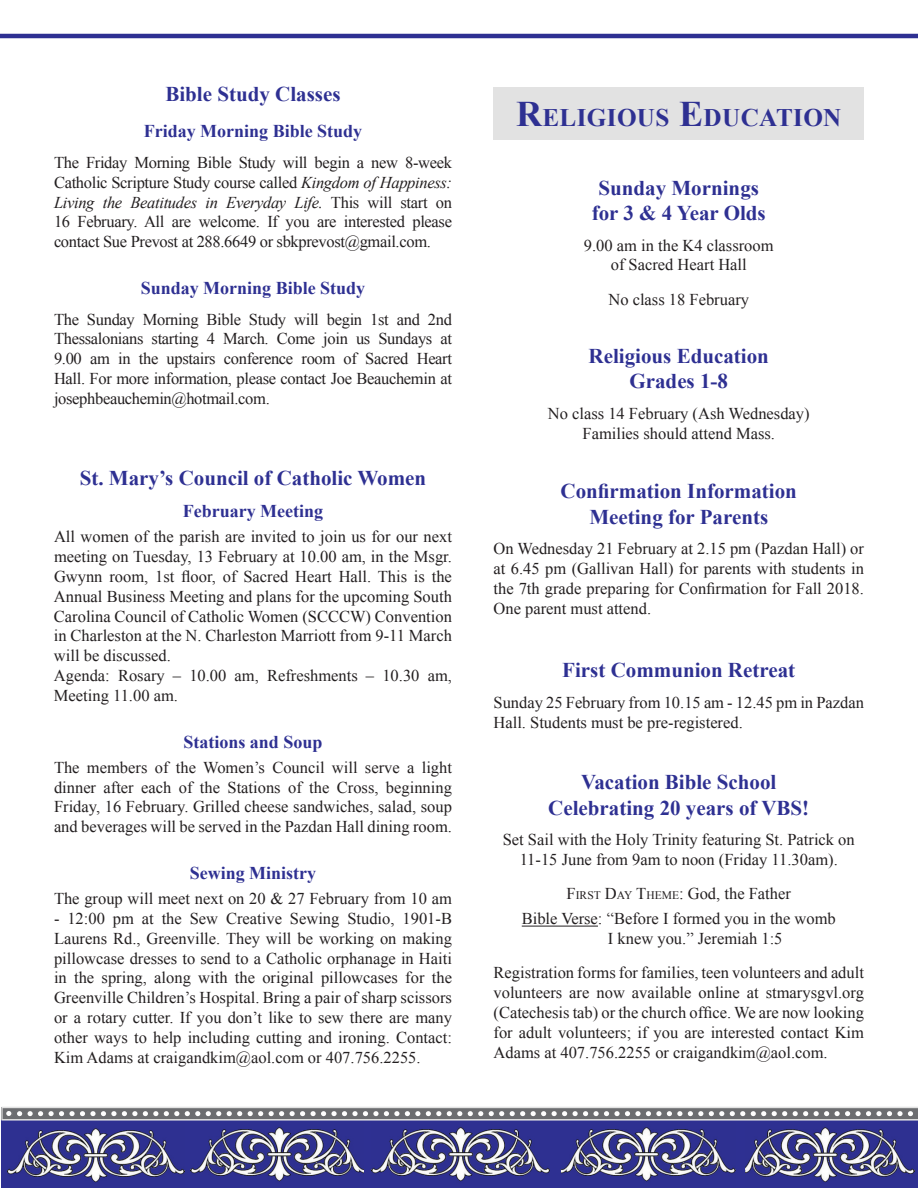
<style>
.page{position:relative;width:918px;height:1188px;background:#fff}
.page>*{position:absolute;margin:0;border:0;box-sizing:border-box;transform-origin:0 0}
.t1{font:700 25.2px "Times New Roman";letter-spacing:.015em;color:#2e3092}
.t2{font:700 21px/25.2px "Times New Roman";color:#2e3092;text-align:center}
.t3{font:700 18px "Times New Roman";color:#2e3092}
.t4{font:16.5px/19.8px "Times New Roman";color:#231f20;text-align:justify}
.s1{font-style:italic}
.s2{font-size:36px}
.s3{font-style:inherit}
.s4{font-size:11.55px}
</style>
<div class="page">
<div style="left:3px;top:1121px;width:915px;height:67px;background:#2e3092"></div>
<img style="left:7px;top:1123px;width:177px;height:65px">
<img style="left:18px;top:1187px;width:167px;height:1px">
<img style="left:190px;top:1123px;width:174px;height:64px">
<img style="left:195px;top:1187px;width:173px;height:1px">
<img style="left:372px;top:1123px;width:178px;height:65px">
<img style="left:560px;top:1123px;width:176px;height:64px">
<img style="left:552px;top:1187px;width:175px;height:1px">
<img style="left:745px;top:1123px;width:169px;height:65px">
<img style="left:735px;top:1187px;width:169px;height:1px">
<svg style="left:1px;top:1107px;width:917px;height:14px;background:#94959a"></svg>
<hr style="left:0;top:34px;width:918px;height:4px;background:#2e3092">
<div style="left:494px;top:87px;width:370px;height:53px;background:#e2e2e2"></div>
<hr style="left:522px;top:926px;width:76px;height:1px;background:#231f20">
<p class="t2" style="left:165px;top:81px;width:177px">Bible Study Classes</p>
<p class="t3" style="left:144px;top:119px;width:220px">Friday Morning Bible Study</p>
<p class="t4" style="left:54px;top:152px;width:400px">The Friday Morning Bible Study will begin a new 8-week Catholic Scripture Study course called <span class="s1">Kingdom of Happiness:<br>Living the Beatitudes in Everyday Life.</span> This will start on 16 February. All are welcome. If you are interested please contact Sue Prevost at 288.6649 or sbkprevost@gmail.com.</p>
<p class="t3" style="left:141px;top:276px;width:226px">Sunday Morning Bible Study</p>
<p class="t4" style="left:54px;top:309px;width:400px">The Sunday Morning Bible Study will begin 1st and 2nd Thessalonians starting 4 March. Come join us Sundays at 9.00 am in the upstairs conference room of Sacred Heart Hall. For more information, please contact Joe Beauchemin at josephbeauchemin@hotmail.com.</p>
<p class="t2" style="left:80px;top:465px;width:348px">St. Mary’s Council of Catholic Women</p>
<p class="t3" style="left:183px;top:499px;width:142px">February Meeting</p>
<p class="t4" style="left:54px;top:527px;width:400px;text-align:left">All women of the parish are invited to join us for our next meeting on Tuesday, 13 February at 10.00 am, in the Msgr.<br>Gwynn room, 1st floor, of Sacred Heart Hall. This is the Annual Business Meeting and plans for the upcoming South Carolina Council of Catholic Women (SCCCW) Convention in Charleston at the N. Charleston Marriott from 9-11 March will be discussed.<br>Agenda: Rosary – 10.00 am, Refreshments – 10.30 am, Meeting 11.00 am.</p>
<p class="t3" style="left:183px;top:729px;width:141px">Stations and Soup</p>
<p class="t4" style="left:54px;top:757px;width:400px">The members of the Women’s Council will serve a light dinner after each of the Stations of the Cross, beginning Friday, 16 February. Grilled cheese sandwiches, salad, soup and beverages will be served in the Pazdan Hall dining room.</p>
<p class="t3" style="left:190px;top:860px;width:128px">Sewing Ministry</p>
<p class="t4" style="left:54px;top:888px;width:399px">The group will meet next on 20 &amp; 27 February from 10 am</p>
<p class="t4" style="left:54px;top:908px;width:400px">- 12:00 pm at the Sew Creative Sewing Studio, 1901-B Laurens Rd., Greenville. They will be working on making pillowcase dresses to send to a Catholic orphanage in Haiti in the spring, along with the original pillowcases for the Greenville Children’s Hospital. Bring a pair of sharp scissors or a rotary cutter. If you don’t like to sew there are many other ways to help including cutting and ironing. Contact:<br>Kim Adams at craigandkim@aol.com or 407.756.2255.</p>
<h1 class="t1" style="left:516px;top:100px;width:327px"><span class="s2">R</span>ELIGIOUS <span class="s2">E</span>DUCATION</h1>
<p class="t2" style="left:592px;top:175px;width:176px">Sunday Mornings for 3 &amp; 4 Year Olds</p>
<p class="t4" style="left:584px;top:235px;width:191px;text-align:center">9.00 am in the K4 classroom of Sacred Heart Hall</p>
<p class="t4" style="left:608px;top:289px;width:142px">No class 18 February</p>
<p class="t2" style="left:589px;top:343px;width:182px">Religious Education<br>Grades 1-8</p>
<p class="t4" style="left:548px;top:403px;width:263px;text-align:center">No class 14 February (Ash Wednesday)<br>Families should attend Mass.</p>
<p class="t2" style="left:561px;top:478px;width:238px">Confirmation Information<br>Meeting for Parents</p>
<p class="t4" style="left:494px;top:539px;width:372px">On Wednesday 21 February at 2.15 pm (Pazdan Hall) or at 6.45 pm (Gallivan Hall) for parents with students in the 7th grade preparing for Confirmation for Fall 2018.<br>One parent must attend.</p>
<p class="t2" style="left:562px;top:657px;width:234px">First Communion Retreat</p>
<p class="t4" style="left:494px;top:692px;width:372px">Sunday 25 February from 10.15 am - 12.45 pm in Pazdan<br>Hall. Students must be pre-registered.</p>
<p class="t2" style="left:548px;top:769px;width:262px">Vacation Bible School<br>Celebrating 20 years of VBS!</p>
<p class="t4" style="left:503px;top:829px;width:354px;text-align:center">Set Sail with the Holy Trinity featuring St. Patrick on<br>11-15 June from 9am to noon (Friday 11.30am).</p>
<p class="t4" style="left:522px;top:881px;width:316px;line-height:25.2px;text-align:center"><span class="s3">F</span><span class="s4">IRST</span> D<span class="s4">AY</span> T<span class="s4">HEME</span>: God, the Father<br>Bible Verse: “Before I formed you in the womb</p>
<p class="t4" style="left:494px;top:921px;width:372px;line-height:34.2px;text-indent:114px">I knew you.” Jeremiah 1:5<br>Registration forms for families, teen volunteers and adult</p>
<p class="t4" style="left:494px;top:982px;width:372px">volunteers are now available online at stmarysgvl.org (Catechesis tab) or the church office. We are now looking for adult volunteers; if you are interested contact Kim Adams at 407.756.2255 or craigandkim@aol.com.</p>
</div>
